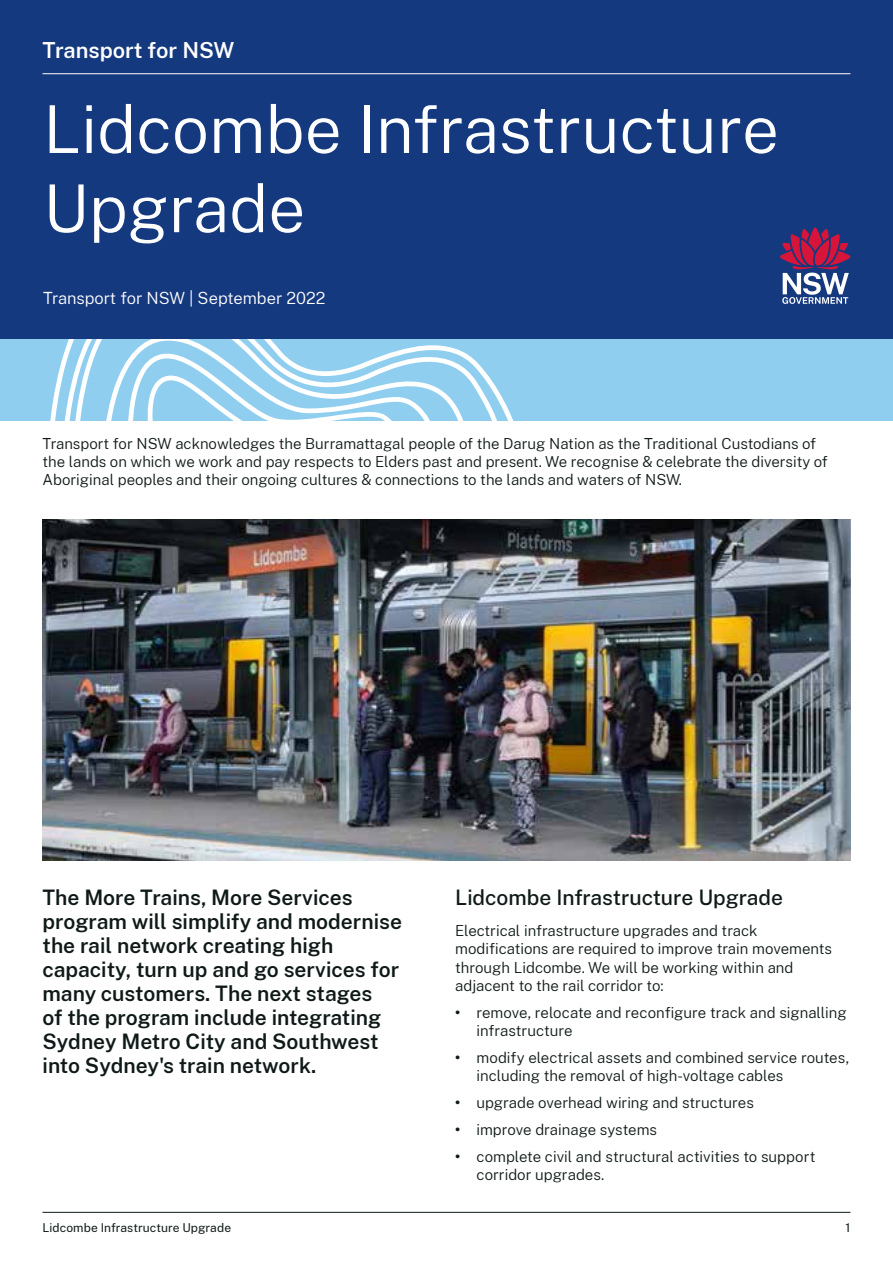
<style>
.page{position:relative;width:893px;height:1263px;background:#fff}
.page>*{position:absolute;margin:0;border:0;box-sizing:border-box;transform-origin:0 0}
.t1{font:300 66px/79.2px "Public Sans NSW";color:#fff}
.t2{font:600 21.75px "Public Sans NSW";color:#fff}
.t3{font:600 21px/24px "Public Sans NSW";color:#0f1a18}
.t4{font:500 21px "Public Sans NSW";color:#0f1a18}
.t5{font:300 16.5px "Public Sans NSW";color:#fff}
.t6{font:300 15px/18.3px "Public Sans NSW";color:#0f1a18}
.t7{font:12px "Public Sans NSW";letter-spacing:.005em;color:#0f1a18}
.s1{font-weight:700}
</style>
<div class="page">
<div style="left:0;top:0;width:893px;height:339px;background:#15397f"></div>
<div style="left:0;top:339px;width:893px;height:82px;background:#90cef0"></div>
<svg style="left:50px;top:339px;width:464px;height:82px"></svg>
<svg style="left:780px;top:228px;width:70px;height:76px"></svg>
<img style="left:43px;top:520px;width:807px;height:340px">
<hr style="left:43px;top:73px;width:807px;height:1px;background:#fff">
<hr style="left:43px;top:1212px;width:807px;height:1px;background:#0f1a18">
<h2 class="t2" style="left:43px;top:34px;width:193px">Transport for NSW</h2>
<h1 class="t1" style="left:43px;top:85px;width:738px">Lidcombe Infrastructure<br>Upgrade</h1>
<p class="t5" style="left:43px;top:286px;width:284px">Transport for NSW | September 2022</p>
<p class="t6" style="left:43px;top:433px;width:787px">Transport for NSW acknowledges the Burramattagal people of the Darug Nation as the Traditional Custodians of the lands on which we work and pay respects to Elders past and present. We recognise &amp; celebrate the diversity of<br>Aboriginal peoples and their ongoing cultures &amp; connections to the lands and waters of NSW.</p>
<p class="t3" style="left:43px;top:884px;width:361px">The More Trains, More Services program will simplify and modernise the rail network creating high capacity, turn up and go services for many customers. The next stages<br>of the program include integrating<br>Sydney Metro City and Southwest into Sydney's train network.</p>
<h3 class="t4" style="left:455px;top:882px;width:329px">Lidcombe Infrastructure Upgrade</h3>
<p class="t6" style="left:455px;top:920px;width:378px">Electrical infrastructure upgrades and track modifications are required to improve train movements through Lidcombe. We will be working within and adjacent to the rail corridor to:</p>
<p class="t6" style="left:476px;top:1002px;width:372px;text-indent:-21px"><span class="s1">•</span> remove, relocate and reconfigure track and signalling infrastructure</p>
<p class="t6" style="left:476px;top:1047px;width:374px;text-indent:-21px"><span class="s1">•</span> modify electrical assets and combined service routes, including the removal of high-voltage cables</p>
<p class="t6" style="left:455px;top:1092px;width:300px"><span class="s1">•</span> upgrade overhead wiring and structures</p>
<p class="t6" style="left:455px;top:1119px;width:203px"><span class="s1">•</span> improve drainage systems</p>
<p class="t6" style="left:476px;top:1146px;width:340px;text-indent:-21px"><span class="s1">•</span> complete civil and structural activities to support corridor upgrades.</p>
<p class="t7" style="left:43px;top:1219px;width:190px">Lidcombe Infrastructure Upgrade</p>
<p class="t7" style="left:846px;top:1219px;width:6px">1</p>
</div>
